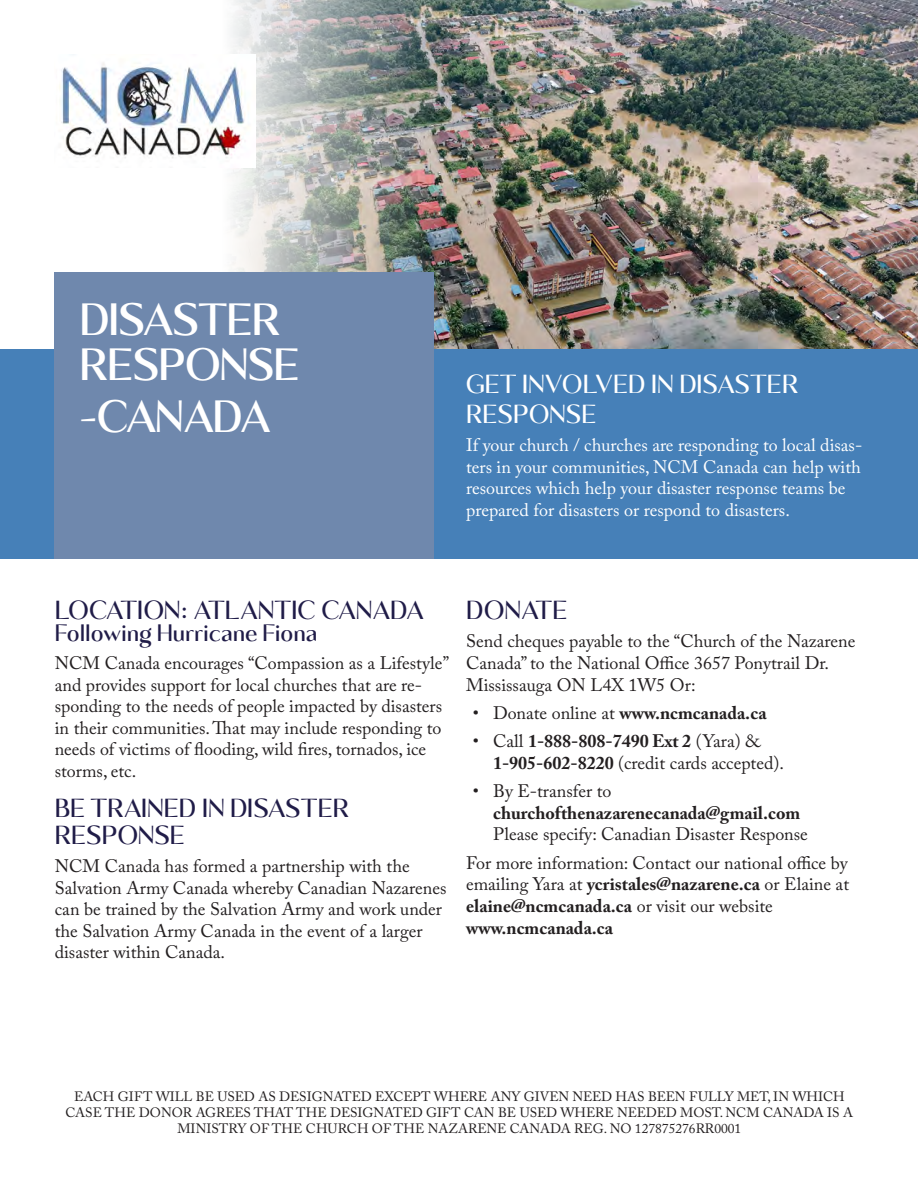
<style>
.page{position:relative;width:918px;height:1188px;background:#fff}
.page>*{position:absolute;margin:0;border:0;box-sizing:border-box;transform-origin:0 0}
.Heading{font:28.5px/45px "Kalista Serif";color:#fff}
.t1{font:18px/21.6px "Adobe Caslon Pro";color:#231f20}
.t2{font:18px/21.6px "Adobe Caslon Pro";color:#fff}
.t3{font:700 18px "Adobe Caslon Pro";color:#231f20}
.t4{font:300 16.5px "Kalista Serif";color:#201c48}
.t5{font:300 16.5px/30px "Kalista Serif";color:#fff}
.t6{font:300 15px "Kalista Serif";color:#201c48}
.t7{font:13.5px/16.2px "Adobe Caslon Pro";color:#231f20;text-align:center}
.s1{font-weight:400}
.s2{font-weight:700}
</style>
<div class="page">
<img style="left:494px;top:0;width:424px;height:350px">
<img style="left:0;top:0;width:494px;height:350px">
<div style="left:0;top:350px;width:918px;height:209px;background:#4680b8"></div>
<div style="left:55px;top:272px;width:379px;height:287px;background:#6f88ad"></div>
<img style="left:55px;top:54px;width:200px;height:114px">
<p class="Heading" style="left:80px;top:303px;width:221px">DISASTER<br>RESPONSE</p>
<p class="Heading" style="left:80px;top:399px;width:191px">-CANADA</p>
<p class="t5" style="left:466px;top:372px;width:334px">GET INVOLVED IN DISASTER<br>RESPONSE</p>
<p class="t2" style="left:466px;top:434px;width:398px">If your church / churches are responding to local disas&shy;ters in your communities, NCM Canada can help with resources which help your disaster response teams be prepared for disasters or respond to disasters.</p>
<p class="t4" style="left:55px;top:604px;width:370px">LOCATION: ATLANTIC CANADA</p>
<p class="t6" style="left:55px;top:627px;width:264px">Following Hurricane Fiona</p>
<p class="t1" style="left:55px;top:652px;width:396px">NCM Canada encourages “Compassion as a Lifestyle” and provides support for local churches that are re&shy;sponding to the needs of people impacted by disasters in their communities. That may include responding to needs of victims of flooding, wild fires, tornados, ice storms, etc.</p>
<p class="t4" style="left:55px;top:802px;width:296px">BE TRAINED IN DISASTER</p>
<p class="t4" style="left:55px;top:828px;width:132px">RESPONSE</p>
<p class="t1" style="left:55px;top:855px;width:393px">NCM Canada has formed a partnership with the Salvation Army Canada whereby Canadian Nazarenes can be trained by the Salvation Army and work under the Salvation Army Canada in the event of a larger disaster within Canada.</p>
<p class="t4" style="left:466px;top:604px;width:103px">DONATE</p>
<p class="t1" style="left:466px;top:630px;width:391px">Send cheques payable to the “Church of the Nazarene<br>Canada” to the National Office 3657 Ponytrail Dr.<br>Mississauga ON L4X 1W5 Or:</p>
<p class="t3" style="left:473px;top:702px;width:295px"><span class="s1">• Donate online at</span> www.ncmcanada.ca</p>
<p class="t1" style="left:493px;top:730px;width:292px;text-indent:-20px">• Call <span class="s2">1-888-808-7490 Ext 2</span> (Yara) &amp;<br><span class="s2">1-905-602-8220</span> (credit cards accepted).</p>
<p class="t1" style="left:493px;top:780px;width:316px;text-indent:-20px">• By E-transfer to <span class="s2">churchofthenazarenecanada@gmail.com<br></span>Please specify: Canadian Disaster Response</p>
<p class="t1" style="left:466px;top:852px;width:384px">For more information: Contact our national office by emailing Yara at <span class="s2">ycristales@nazarene.ca</span> or Elaine at <span class="s2">elaine@ncmcanada.ca</span> or visit our website <span class="s2">www.ncmcanada.ca</span></p>
<p class="t7" style="left:66px;top:1088px;width:789px">EACH GIFT WILL BE USED AS DESIGNATED EXCEPT WHERE ANY GIVEN NEED HAS BEEN FULLY MET, IN WHICH<br>CASE THE DONOR AGREES THAT THE DESIGNATED GIFT CAN BE USED WHERE NEEDED MOST. NCM CANADA IS A<br>MINISTRY OF THE CHURCH OF THE NAZARENE CANADA REG. NO 127875276RR0001</p>
</div>
